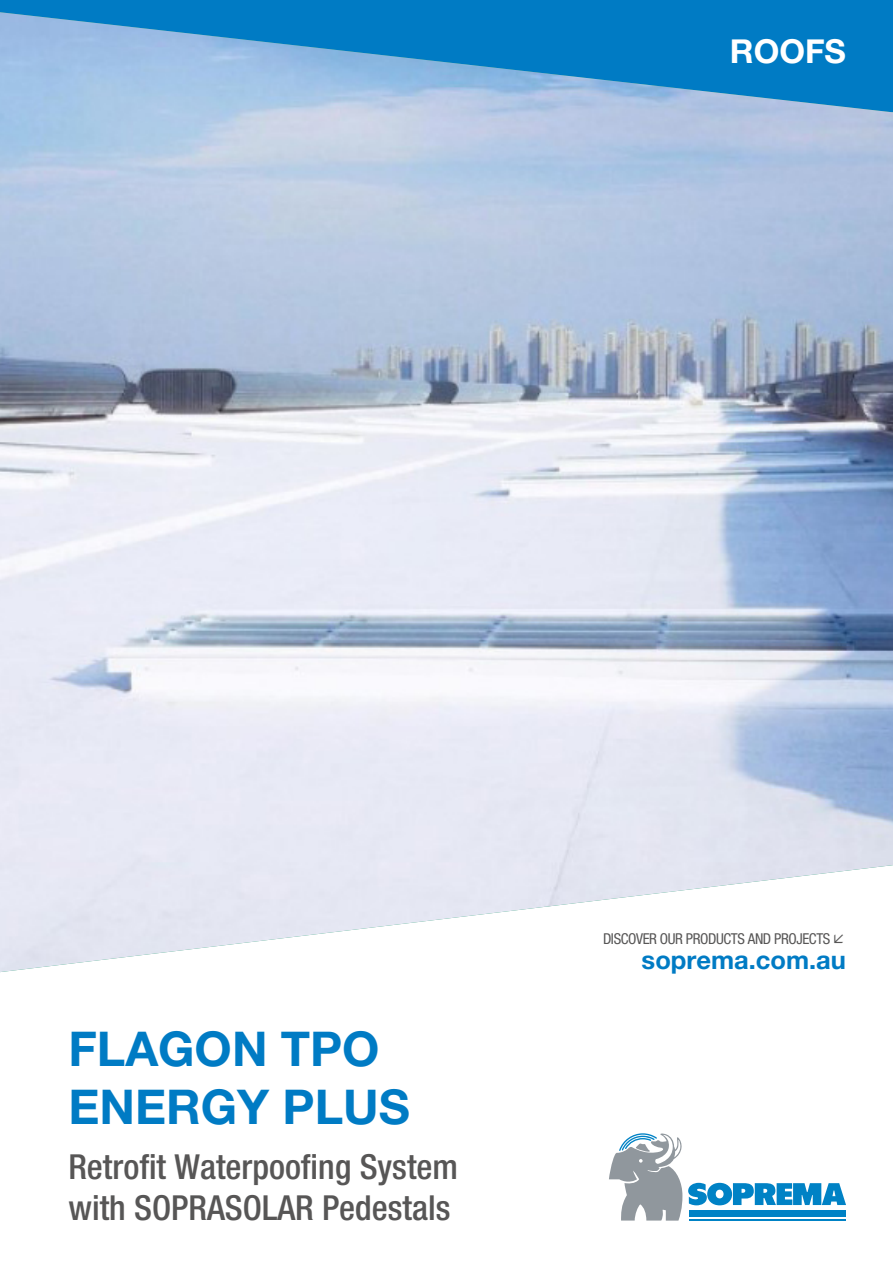
<style>
.page{position:relative;width:893px;height:1263px;background:#fff}
.page>*{position:absolute;margin:0;border:0;box-sizing:border-box;transform-origin:0 0}
.t1{font:48px/57.6px "Helvetica Neue LT 75 Bd";color:#007bc4}
.t2{font:34.5px/41.4px "Helvetica Neue LT 67 Md Cn";color:#575656}
.t3{font:33px "Helvetica Neue LT 75 Bd";color:#fff}
.t4{font:25.5px "Helvetica Neue LT 75 Bd";color:#007bc4}
.t5{font:15px "Helvetica Neue LT 57 Cn";letter-spacing:-.025em;color:#575656}
</style>
<div class="page">
<div style="left:0;top:0;width:893px;height:112px;background:#007bc4"></div>
<img style="left:0;top:12px;width:893px;height:960px">
<div style="left:689px;top:1210px;width:157px;height:7px;background:#0082c5"></div>
<hr style="left:689px;top:1219px;width:157px;height:1px;background:#0082c5">
<svg style="left:688px;top:1183px;width:158px;height:22px"></svg>
<svg style="left:609px;top:1133px;width:73px;height:87px"></svg>
<svg style="left:834px;top:934px;width:9px;height:9px"></svg>
<p class="t3" style="left:730px;top:30px;width:118px">ROOFS</p>
<p class="t1" style="left:68px;top:1019px;width:343px">FLAGON TPO<br>ENERGY PLUS</p>
<p class="t2" style="left:68px;top:1145px;width:391px">Retrofit Waterpoofing System with SOPRASOLAR Pedestals</p>
<p class="t5" style="left:603px;top:930px;width:229px">DISCOVER OUR PRODUCTS AND PROJECTS</p>
<p class="t4" style="left:642px;top:943px;width:206px">soprema.com.au</p>
</div>
